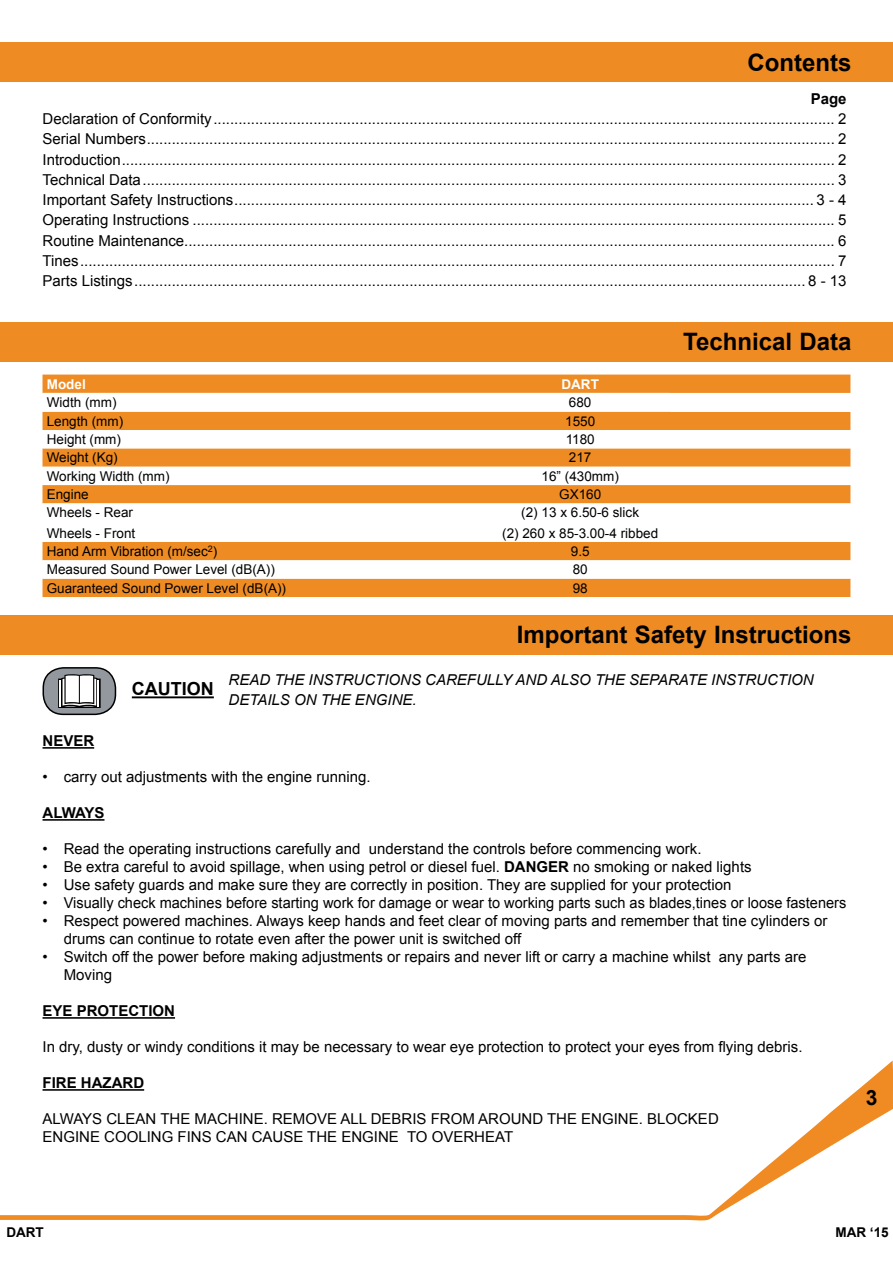
<style>
.page{position:relative;width:893px;height:1263px;background:#fff}
.page>*{position:absolute;margin:0;border:0;box-sizing:border-box;transform-origin:0 0}
.t1{font:700 24px "Arial";color:#000}
.t2{font:700 21px "Arial";color:#000}
.t3{font:700 18px "Arial";color:#000}
.t4{font:15px/20.2px "Arial";color:#000}
.t5{font:italic 15px/20.2px "Arial";color:#000}
.t6{font:700 15px "Arial";color:#000}
.t7{font:13.5px/20.2px "Arial";color:#000}
.t8{font:700 13.5px "Arial";color:#000}
.t9{font:700 13.5px "Arial";color:#fff}
.s1{font-weight:700}
</style>
<div class="page">
<svg style="left:0;top:1060px;width:893px;height:161px"></svg>
<div style="left:0;top:43px;width:893px;height:39px;background:#ee8b22"></div>
<div style="left:0;top:322px;width:893px;height:40px;background:#ee8b22"></div>
<div style="left:43px;top:375px;width:807px;height:222px;background:#ee8b22"></div>
<svg style="left:43px;top:393px;width:626px;height:19px"></svg>
<div style="left:669px;top:393px;width:181px;height:19px;background:#fff"></div>
<svg style="left:43px;top:430px;width:807px;height:18px"></svg>
<svg style="left:43px;top:467px;width:807px;height:112px"></svg>
<div style="left:0;top:615px;width:893px;height:40px;background:#ee8b22"></div>
<hr style="left:43px;top:747px;width:51px;height:2px;background:#000">
<hr style="left:43px;top:819px;width:61px;height:2px;background:#000">
<hr style="left:43px;top:1017px;width:132px;height:2px;background:#000">
<hr style="left:43px;top:1089px;width:101px;height:2px;background:#000">
<hr style="left:132px;top:696px;width:82px;height:2px;background:#000">
<div style="left:43px;top:668px;width:72px;height:46px;background:#93979e;border-radius:20px"></div>
<div style="left:43px;top:667px;width:73px;height:48px;border:2px solid #000;border-radius:20px"></div>
<svg style="left:58px;top:674px;width:43px;height:34px"></svg>
<hr style="left:59px;top:680px;width:2px;height:27px;background:#fff">
<h1 class="t1" style="left:748px;top:46px;width:105px">Contents</h1>
<p class="t6" style="left:811px;top:88px;width:37px">Page</p>
<p class="t4" style="left:43px;top:109px;width:806px;text-align:justify">Declaration of Conformity..................................................................................................................................................... 2<br>Serial Numbers..................................................................................................................................................................... 2<br>Introduction........................................................................................................................................................................... 2<br>Technical Data...................................................................................................................................................................... 3<br>Important Safety Instructions........................................................................................................................................... 3 - 4<br>Operating Instructions .......................................................................................................................................................... 5<br>Routine Maintenance............................................................................................................................................................ 6<br>Tines..................................................................................................................................................................................... 7<br>Parts Listings................................................................................................................................................................. 8 - 13</p>
<h1 class="t1" style="left:683px;top:326px;width:170px">Technical Data</h1>
<p class="t9" style="left:47px;top:375px;width:41px">Model</p>
<p class="t9" style="left:561px;top:375px;width:39px">DART</p>
<p class="t7" style="left:47px;top:392px;width:71px">Width (mm)</p>
<p class="t7" style="left:569px;top:392px;width:24px">680</p>
<p class="t7" style="left:47px;top:411px;width:78px">Length (mm)</p>
<p class="t7" style="left:565px;top:411px;width:32px">1550</p>
<p class="t7" style="left:47px;top:429px;width:76px">Height (mm)</p>
<p class="t7" style="left:566px;top:429px;width:31px">1180</p>
<p class="t7" style="left:47px;top:448px;width:73px">Weight (Kg)</p>
<p class="t7" style="left:569px;top:448px;width:24px">217</p>
<p class="t7" style="left:47px;top:466px;width:124px">Working Width (mm)</p>
<p class="t7" style="left:542px;top:466px;width:79px">16” (430mm)</p>
<p class="t7" style="left:47px;top:484px;width:44px">Engine</p>
<p class="t7" style="left:559px;top:484px;width:44px">GX160</p>
<p class="t7" style="left:47px;top:503px;width:90px">Wheels - Rear<br>Wheels - Front</p>
<p class="t7" style="left:502px;top:503px;width:158px;text-align:center">(2) 13 x 6.50-6 slick<br>(2) 260 x 85-3.00-4 ribbed</p>
<p class="t7" style="left:47px;top:541px;width:172px">Hand Arm Vibration (m/sec<sup>2</sup>)</p>
<p class="t7" style="left:571px;top:541px;width:20px">9.5</p>
<p class="t7" style="left:47px;top:560px;width:230px">Measured Sound Power Level (dB(A))</p>
<p class="t7" style="left:573px;top:560px;width:17px">80</p>
<p class="t7" style="left:47px;top:578px;width:241px">Guaranteed Sound Power Level (dB(A))</p>
<p class="t7" style="left:573px;top:578px;width:17px">98</p>
<h1 class="t1" style="left:517px;top:619px;width:336px">Important Safety Instructions</h1>
<p class="t3" style="left:132px;top:677px;width:83px">CAUTION</p>
<p class="t5" style="left:229px;top:669px;width:587px">READ THE INSTRUCTIONS CAREFULLY AND ALSO THE SEPARATE INSTRUCTION<br>DETAILS ON THE ENGINE.</p>
<p class="t6" style="left:43px;top:731px;width:53px">NEVER</p>
<p class="t4" style="left:43px;top:767px;width:330px">• carry out adjustments with the engine running.</p>
<p class="t6" style="left:43px;top:803px;width:63px">ALWAYS</p>
<p class="t4" style="left:43px;top:839px;width:661px">• Read the operating instructions carefully and understand the controls before commencing work.</p>
<p class="t4" style="left:43px;top:857px;width:711px">• Be extra careful to avoid spillage, when using petrol or diesel fuel. <span class="s1">DANGER</span> no smoking or naked lights</p>
<p class="t4" style="left:43px;top:875px;width:690px">• Use safety guards and make sure they are correctly in position. They are supplied for your protection</p>
<p class="t4" style="left:43px;top:893px;width:805px">• Visually check machines before starting work for damage or wear to working parts such as blades,tines or loose fasteners</p>
<p class="t4" style="left:64px;top:912px;width:765px;line-height:18px;text-indent:-21px">• Respect powered machines. Always keep hands and feet clear of moving parts and remember that tine cylinders or drums can continue to rotate even after the power unit is switched off</p>
<p class="t4" style="left:64px;top:948px;width:744px;line-height:18px;text-indent:-21px">• Switch off the power before making adjustments or repairs and never lift or carry a machine whilst any parts are<br>Moving</p>
<p class="t6" style="left:43px;top:1001px;width:134px">EYE PROTECTION</p>
<p class="t4" style="left:43px;top:1037px;width:762px">In dry, dusty or windy conditions it may be necessary to wear eye protection to protect your eyes from flying debris.</p>
<p class="t6" style="left:43px;top:1073px;width:103px">FIRE HAZARD</p>
<p class="t4" style="left:43px;top:1110px;width:678px;line-height:18px">ALWAYS CLEAN THE MACHINE. REMOVE ALL DEBRIS FROM AROUND THE ENGINE. BLOCKED<br>ENGINE COOLING FINS CAN CAUSE THE ENGINE TO OVERHEAT</p>
<h2 class="t2" style="left:866px;top:1083px;width:13px">3</h2>
<p class="t8" style="left:6px;top:1223px;width:39px">DART</p>
<p class="t8" style="left:835px;top:1223px;width:55px">MAR ‘15</p>
</div>
